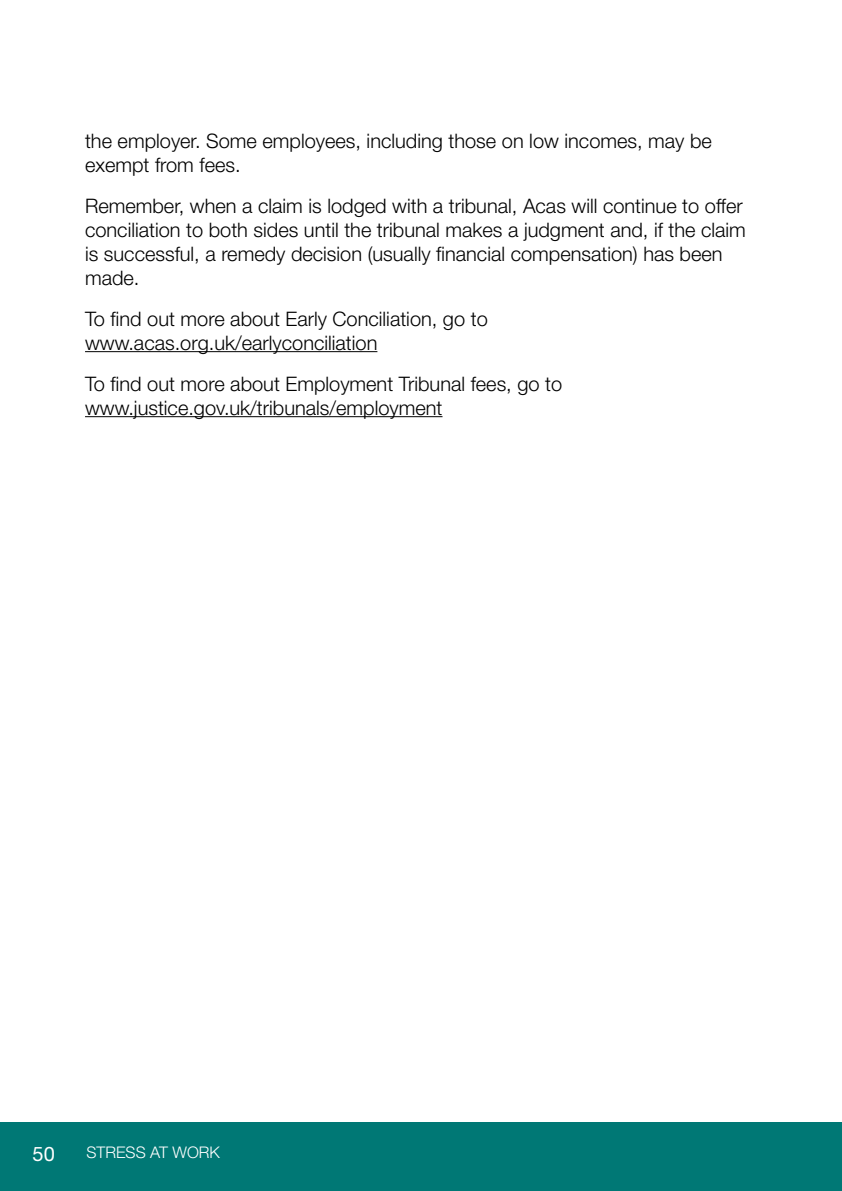
<style>
.page{position:relative;width:842px;height:1191px;background:#fff}
.page>*{position:absolute;margin:0;border:0;box-sizing:border-box;transform-origin:0 0}
._04_-_Main_Text{font:300 20px/24px "Helvetica Neue LT Std";color:#000}
.t1{font:20px "Helvetica Neue LT Std";color:#fff}
.t2{font:300 16px "Helvetica Neue LT Std";color:#fff}
</style>
<div class="page">
<div style="left:0;top:1123px;width:842px;height:68px;background:#007875"></div>
<hr style="left:85px;top:351px;width:292px;height:1px;background:#000">
<hr style="left:85px;top:416px;width:357px;height:1px;background:#000">
<p class="_04_-_Main_Text" style="left:85px;top:128px;width:628px">the employer. Some employees, including those on low incomes, may be exempt from fees.</p>
<p class="_04_-_Main_Text" style="left:85px;top:193px;width:662px">Remember, when a claim is lodged with a tribunal, Acas will continue to offer conciliation to both sides until the tribunal makes a judgment and, if the claim is successful, a remedy decision (usually financial compensation) has been made.</p>
<p class="_04_-_Main_Text" style="left:85px;top:306px;width:404px">To find out more about Early Conciliation, go to www.acas.org.uk/earlyconciliation</p>
<p class="_04_-_Main_Text" style="left:85px;top:371px;width:479px">To find out more about Employment Tribunal fees, go to www.justice.gov.uk/tribunals/employment</p>
<p class="t1" style="left:33px;top:1142px;width:24px">50</p>
<p class="t2" style="left:86px;top:1143px;width:135px">STRESS AT WORK</p>
</div>
